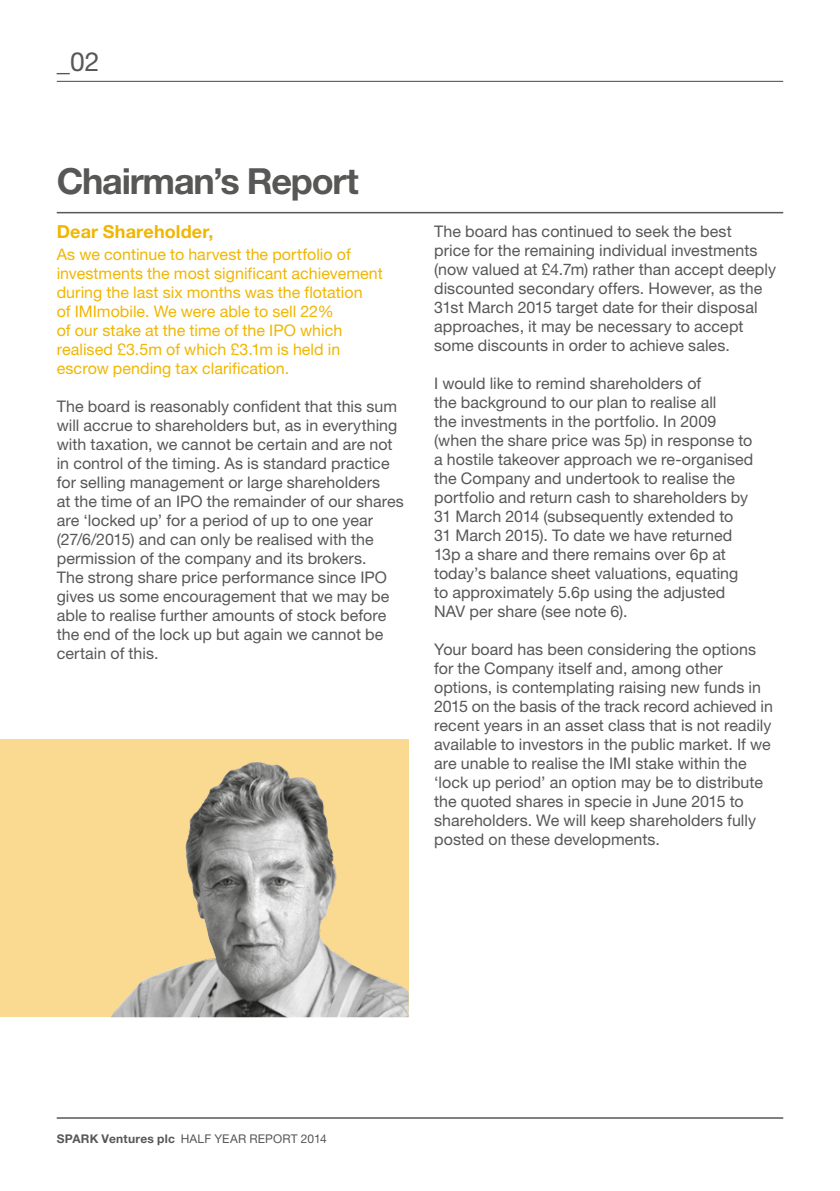
<style>
.page{position:relative;width:840px;height:1191px;background:#fff}
.page>*{position:absolute;margin:0;border:0;box-sizing:border-box;transform-origin:0 0}
.t1{font:700 36px "Helvetica Neue LT Std";letter-spacing:-.035em;color:#575756}
.t2{font:26.4px "Helvetica Neue LT Std";color:#575756}
.t3{font:700 18px "Helvetica Neue LT Std";letter-spacing:.01em;color:#f0b600}
.t4{font:16px/19px "Helvetica Neue LT Std";letter-spacing:.005em;color:#575756}
.t5{font:16px/19px "Helvetica Neue LT Std";color:#f0b600}
.t6{font:12px "Helvetica Neue LT Std";letter-spacing:.015em;color:#575756}
.s1{font-weight:700}
</style>
<div class="page">
<svg style="left:0;top:739px;width:408px;height:278px;background:#dcc796"></svg>
<img style="left:207px;top:761px;width:50px;height:34px">
<hr style="left:57px;top:1117px;width:725px;height:1px;background:#575756">
<hr style="left:57px;top:81px;width:725px;height:1px;background:#575756">
<hr style="left:57px;top:212px;width:725px;height:1px;background:#575756">
<h2 class="t2" style="left:57px;top:46px;width:44px">_02</h2>
<h1 class="t1" style="left:57px;top:159px;width:303px">Chairman’s Report</h1>
<p class="t3" style="left:57px;top:221px;width:158px">Dear Shareholder,</p>
<p class="t5" style="left:57px;top:245px;width:327px">As we continue to harvest the portfolio of investments the most significant achievement during the last six months was the flotation<br>of IMImobile. We were able to sell 22%<br>of our stake at the time of the IPO which realised £3.5m of which £3.1m is held in escrow pending tax clarification.</p>
<p class="t4" style="left:57px;top:397px;width:348px">The board is reasonably confident that this sum will accrue to shareholders but, as in everything with taxation, we cannot be certain and are not in control of the timing. As is standard practice for selling management or large shareholders<br>at the time of an IPO the remainder of our shares are ‘locked up’ for a period of up to one year (27/6/2015) and can only be realised with the permission of the company and its brokers.<br>The strong share price performance since IPO gives us some encouragement that we may be able to realise further amounts of stock before the end of the lock up but again we cannot be certain of this.</p>
<p class="t4" style="left:434px;top:221px;width:343px">The board has continued to seek the best<br>price for the remaining individual investments (now valued at £4.7m) rather than accept deeply discounted secondary offers. However, as the 31st March 2015 target date for their disposal approaches, it may be necessary to accept some discounts in order to achieve sales.</p>
<p class="t4" style="left:434px;top:373px;width:320px">I would like to remind shareholders of<br>the background to our plan to realise all<br>the investments in the portfolio. In 2009 (when the share price was 5p) in response to a hostile takeover approach we re-organised the Company and undertook to realise the portfolio and return cash to shareholders by 31 March 2014 (subsequently extended to 31 March 2015). To date we have returned 13p a share and there remains over 6p at today’s balance sheet valuations, equating to approximately 5.6p using the adjusted NAV per share (see note 6).</p>
<p class="t4" style="left:434px;top:639px;width:340px">Your board has been considering the options for the Company itself and, among other options, is contemplating raising new funds in 2015 on the basis of the track record achieved in recent years in an asset class that is not readily available to investors in the public market. If we are unable to realise the IMI stake within the ‘lock up period’ an option may be to distribute the quoted shares in specie in June 2015 to shareholders. We will keep shareholders fully posted on these developments.</p>
<p class="t6" style="left:57px;top:1131px;width:271px"><span class="s1">SPARK Ventures plc</span> HALF YEAR REPORT 2014</p>
</div>
